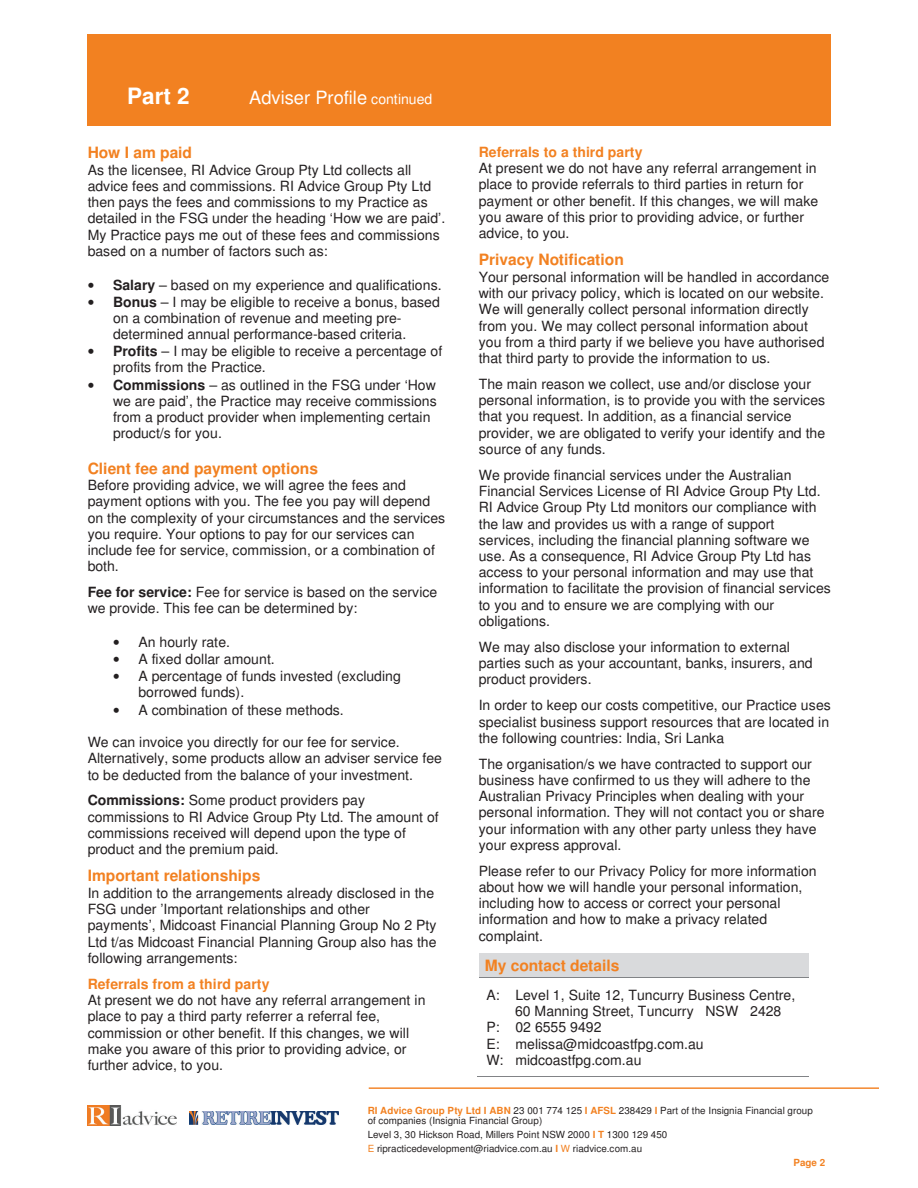
<style>
.page{position:relative;width:918px;height:1188px;background:#fff}
.page>*{position:absolute;margin:0;border:0;box-sizing:border-box;transform-origin:0 0}
.t1{font:700 22.5px "Helvetica";color:#fff}
.t2{font:18.3px "Helvetica";color:#fff}
.t3{font:700 15.6px "Helvetica";color:#f28121}
.t4{font:14.1px/16.2px "Helvetica";color:#231f20}
.t5{font:700 14.1px "Helvetica";letter-spacing:.005em;color:#f28121}
.t6{font:9.75px/10.1px "Helvetica";letter-spacing:-.005em;color:#231f20}
.t7{font:700 9.75px "Helvetica";color:#f28121}
.s1{font-size:14.1px}
.s2{font-weight:700}
.s3{font-weight:700;color:#f28121}
.s4{color:#f28121}
</style>
<div class="page">
<div style="left:87px;top:34px;width:744px;height:92px;background:#f28121"></div>
<hr style="left:369px;top:1087px;width:510px;height:2px;background:#f38021">
<img style="left:88px;top:1105px;width:88px;height:21px">
<img style="left:189px;top:1111px;width:150px;height:14px">
<div style="left:479px;top:954px;width:330px;height:24px;background:#d9dadc"></div>
<hr style="left:479px;top:953px;width:330px;height:1px;background:#d9dadc">
<hr style="left:479px;top:978px;width:330px;height:1px;background:#818386">
<hr style="left:478px;top:1076px;width:331px;height:1px;background:#818386">
<h1 class="t1" style="left:127px;top:87px;width:64px">Part 2</h1>
<p class="t2" style="left:249px;top:90px;width:185px">Adviser Profile <span class="s1">continued</span></p>
<p class="t3" style="left:88px;top:147px;width:106px">How I am paid</p>
<p class="t4" style="left:88px;top:163px;width:359px">As the licensee, RI Advice Group Pty Ltd collects all advice fees and commissions. RI Advice Group Pty Ltd then pays the fees and commissions to my Practice as detailed in the FSG under the heading ‘How we are paid’.<br>My Practice pays me out of these fees and commissions based on a number of factors such as:</p>
<p class="t4" style="left:88px;top:278px;width:356px">• <span class="s2">Salary</span> – based on my experience and qualifications.</p>
<p class="t4" style="left:113px;top:295px;width:328px;text-indent:-25px">• <span class="s2">Bonus</span> – I may be eligible to receive a bonus, based on a combination of revenue and meeting pre&shy;determined annual performance-based criteria.</p>
<p class="t4" style="left:113px;top:345px;width:331px;text-indent:-25px">• <span class="s2">Profits</span> – I may be eligible to receive a percentage of profits from the Practice.</p>
<p class="t4" style="left:113px;top:378px;width:325px;text-indent:-25px">• <span class="s2">Commissions</span> – as outlined in the FSG under ‘How we are paid’, the Practice may receive commissions from a product provider when implementing certain product/s for you.</p>
<p class="t3" style="left:88px;top:463px;width:232px">Client fee and payment options</p>
<p class="t4" style="left:88px;top:478px;width:359px">Before providing advice, we will agree the fees and payment options with you. The fee you pay will depend on the complexity of your circumstances and the services you require. Your options to pay for our services can include fee for service, commission, or a combination of both.</p>
<p class="t4" style="left:88px;top:586px;width:351px"><span class="s2">Fee for service:</span> Fee for service is based on the service we provide. This fee can be determined by:</p>
<p class="t4" style="left:113px;top:635px;width:119px">• An hourly rate.</p>
<p class="t4" style="left:113px;top:653px;width:163px">• A fixed dollar amount.</p>
<p class="t4" style="left:138px;top:670px;width:264px;text-indent:-25px">• A percentage of funds invested (excluding borrowed funds).</p>
<p class="t4" style="left:113px;top:703px;width:232px">• A combination of these methods.</p>
<p class="t4" style="left:88px;top:735px;width:356px">We can invoice you directly for our fee for service.<br>Alternatively, some products allow an adviser service fee to be deducted from the balance of your investment.</p>
<p class="t4" style="left:88px;top:794px;width:353px"><span class="s2">Commissions:</span> Some product providers pay commissions to RI Advice Group Pty Ltd. The amount of commissions received will depend upon the type of product and the premium paid.</p>
<p class="t3" style="left:88px;top:870px;width:174px">Important relationships</p>
<p class="t4" style="left:88px;top:886px;width:351px">In addition to the arrangements already disclosed in the FSG under ’Important relationships and other payments’, Midcoast Financial Planning Group No 2 Pty Ltd t/as Midcoast Financial Planning Group also has the following arrangements:</p>
<p class="t5" style="left:88px;top:979px;width:183px">Referrals from a third party</p>
<p class="t4" style="left:88px;top:993px;width:339px">At present we do not have any referral arrangement in place to pay a third party referrer a referral fee, commission or other benefit. If this changes, we will make you aware of this prior to providing advice, or further advice, to you.</p>
<p class="t5" style="left:479px;top:147px;width:165px">Referrals to a third party</p>
<p class="t4" style="left:479px;top:162px;width:341px">At present we do not have any referral arrangement in place to provide referrals to third parties in return for payment or other benefit. If this changes, we will make you aware of this prior to providing advice, or further advice, to you.</p>
<p class="t3" style="left:479px;top:254px;width:147px">Privacy Notification</p>
<p class="t4" style="left:479px;top:270px;width:352px">Your personal information will be handled in accordance with our privacy policy, which is located on our website.<br>We will generally collect personal information directly from you. We may collect personal information about you from a third party if we believe you have authorised that third party to provide the information to us.</p>
<p class="t4" style="left:479px;top:377px;width:348px">The main reason we collect, use and/or disclose your personal information, is to provide you with the services that you request. In addition, as a financial service provider, we are obligated to verify your identify and the source of any funds.</p>
<p class="t4" style="left:479px;top:468px;width:354px">We provide financial services under the Australian Financial Services License of RI Advice Group Pty Ltd.<br>RI Advice Group Pty Ltd monitors our compliance with the law and provides us with a range of support services, including the financial planning software we use. As a consequence, RI Advice Group Pty Ltd has access to your personal information and may use that information to facilitate the provision of financial services to you and to ensure we are complying with our obligations.</p>
<p class="t4" style="left:479px;top:640px;width:335px">We may also disclose your information to external parties such as your accountant, banks, insurers, and product providers.</p>
<p class="t4" style="left:479px;top:699px;width:354px;text-align:justify">In order to keep our costs competitive, our Practice uses specialist business support resources that are located in the following countries: India, Sri Lanka</p>
<p class="t4" style="left:479px;top:757px;width:347px">The organisation/s we have contracted to support our business have confirmed to us they will adhere to the Australian Privacy Principles when dealing with your personal information. They will not contact you or share your information with any other party unless they have your express approval.</p>
<p class="t4" style="left:479px;top:864px;width:339px">Please refer to our Privacy Policy for more information about how we will handle your personal information, including how to access or correct your personal information and how to make a privacy related complaint.</p>
<p class="t3" style="left:485px;top:960px;width:136px">My contact details</p>
<p class="t4" style="left:486px;top:988px;width:310px">A: Level 1, Suite 12, Tuncurry Business Centre,</p>
<p class="t4" style="left:515px;top:1005px;width:268px">60 Manning Street, Tuncurry NSW 2428</p>
<p class="t4" style="left:486px;top:1021px;width:117px">P: 02 6555 9492</p>
<p class="t4" style="left:486px;top:1037px;width:219px">E: melissa@midcoastfpg.com.au</p>
<p class="t4" style="left:486px;top:1053px;width:157px">W: midcoastfpg.com.au</p>
<p class="t6" style="left:368px;top:1107px;width:447px"><span class="s3">RI Advice Group Pty Ltd I ABN</span> 23 001 774 125 <span class="s3">I AFSL</span> 238429 <span class="s3">I</span> Part of the Insignia Financial group of companies (Insignia Financial Group)</p>
<p class="t6" style="left:368px;top:1129px;width:301px;line-height:14px">Level 3, 30 Hickson Road, Millers Point NSW 2000 <span class="s3">I T</span> 1300 129 450<br><span class="s4">E</span> ripracticedevelopment@riadvice.com.au <span class="s3">I</span> <span class="s4">W</span> riadvice.com.au</p>
<p class="t7" style="left:793px;top:1159px;width:33px">Page 2</p>
</div>
